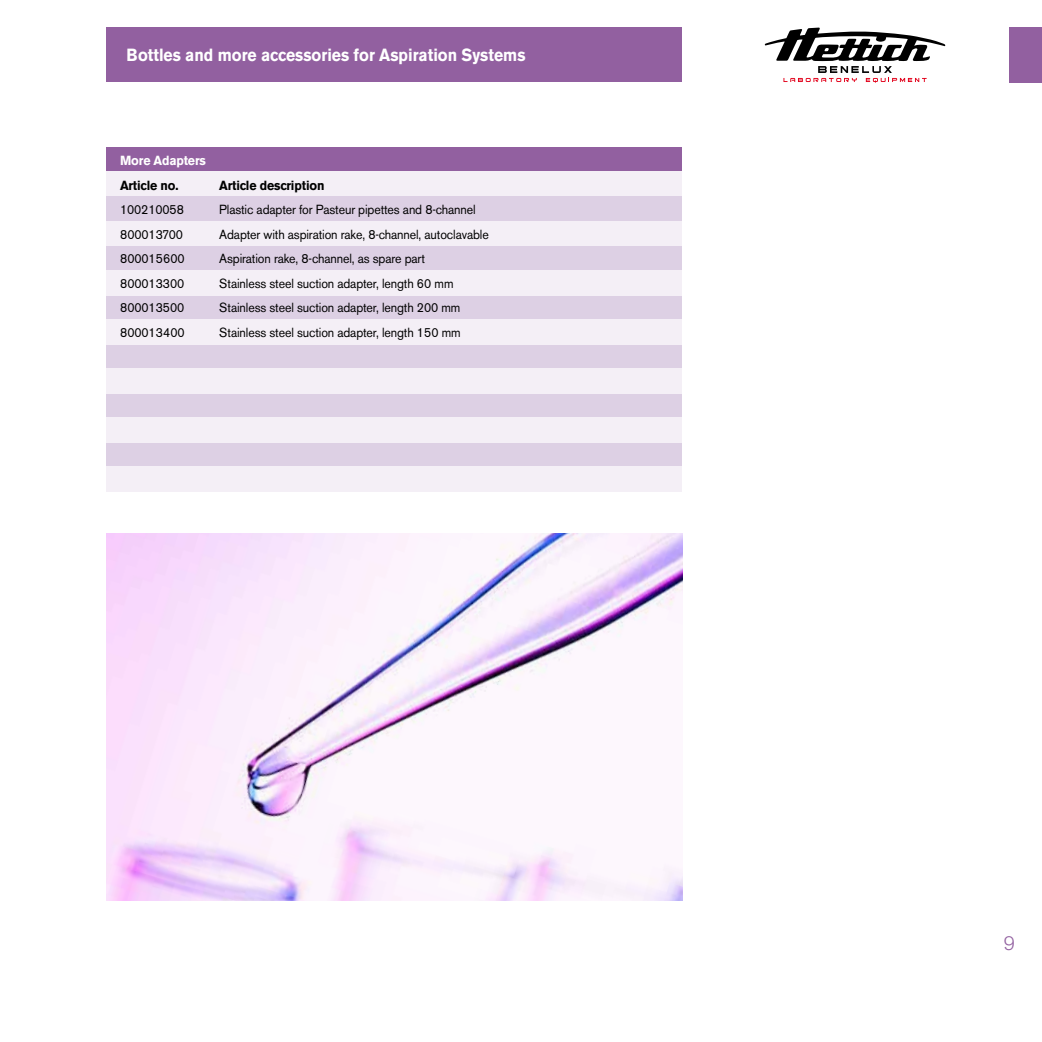
<style>
.page{position:relative;width:1042px;height:1042px;background:#fff}
.page>*{position:absolute;margin:0;border:0;box-sizing:border-box;transform-origin:0 0}
.t1{font:300 19.25px "Akzidenz Grotesk BE";color:#9260a0}
.t2{font:700 17.5px "Akzidenz Grotesk BE";color:#fff;scale:.9 1}
.t3{font:13.12px "Akzidenz Grotesk BE";letter-spacing:-.01em;color:#000;scale:.94 1}
.t4{font:700 13.12px "Akzidenz Grotesk BE";letter-spacing:-.01em;color:#000;scale:.94 1}
.t5{font:700 13.12px "Akzidenz Grotesk BE";letter-spacing:-.01em;color:#fff;scale:.94 1}
</style>
<div class="page">
<svg style="left:765px;top:28px;width:180px;height:55px"></svg>
<div style="left:1009px;top:28px;width:33px;height:55px;background:#9260a0"></div>
<div style="left:107px;top:27px;width:575px;height:55px;background:#9260a0"></div>
<div style="left:107px;top:147px;width:575px;height:24px;background:#9260a0"></div>
<div style="left:107px;top:196px;width:575px;height:25px;background:#ddd0e4"></div>
<div style="left:107px;top:246px;width:575px;height:25px;background:#ddd0e4"></div>
<div style="left:107px;top:295px;width:575px;height:25px;background:#ddd0e4"></div>
<div style="left:107px;top:344px;width:575px;height:25px;background:#ddd0e4"></div>
<div style="left:107px;top:393px;width:575px;height:25px;background:#ddd0e4"></div>
<div style="left:107px;top:442px;width:575px;height:25px;background:#ddd0e4"></div>
<div style="left:107px;top:171px;width:575px;height:25px;background:#f4eff6"></div>
<div style="left:107px;top:221px;width:575px;height:25px;background:#f4eff6"></div>
<div style="left:107px;top:270px;width:575px;height:25px;background:#f4eff6"></div>
<div style="left:107px;top:319px;width:575px;height:25px;background:#f4eff6"></div>
<div style="left:107px;top:368px;width:575px;height:25px;background:#f4eff6"></div>
<div style="left:107px;top:417px;width:575px;height:25px;background:#f4eff6"></div>
<div style="left:107px;top:466px;width:575px;height:25px;background:#f4eff6"></div>
<img style="left:107px;top:534px;width:575px;height:367px">
<h2 class="t2" style="left:126px;top:45px;width:445px">Bottles and more accessories for Aspiration Systems</h2>
<p class="t5" style="left:120px;top:153px;width:93px">More Adapters</p>
<p class="t4" style="left:120px;top:178px;width:64px">Article no.</p>
<p class="t4" style="left:219px;top:178px;width:113px">Article description</p>
<p class="t3" style="left:120px;top:202px;width:70px">100210058</p>
<p class="t3" style="left:219px;top:202px;width:274px">Plastic adapter for Pasteur pipettes and 8-channel</p>
<p class="t3" style="left:120px;top:226px;width:69px">800013700</p>
<p class="t3" style="left:219px;top:226px;width:288px">Adapter with aspiration rake, 8-channel, autoclavable</p>
<p class="t3" style="left:120px;top:251px;width:70px">800015600</p>
<p class="t3" style="left:219px;top:251px;width:220px">Aspiration rake, 8-channel, as spare part</p>
<p class="t3" style="left:120px;top:275px;width:70px">800013300</p>
<p class="t3" style="left:219px;top:275px;width:251px">Stainless steel suction adapter, length 60 mm</p>
<p class="t3" style="left:120px;top:300px;width:70px">800013500</p>
<p class="t3" style="left:219px;top:300px;width:258px">Stainless steel suction adapter, length 200 mm</p>
<p class="t3" style="left:120px;top:324px;width:70px">800013400</p>
<p class="t3" style="left:219px;top:324px;width:258px">Stainless steel suction adapter, length 150 mm</p>
<h1 class="t1" style="left:1003px;top:932px;width:13px">9</h1>
</div>
